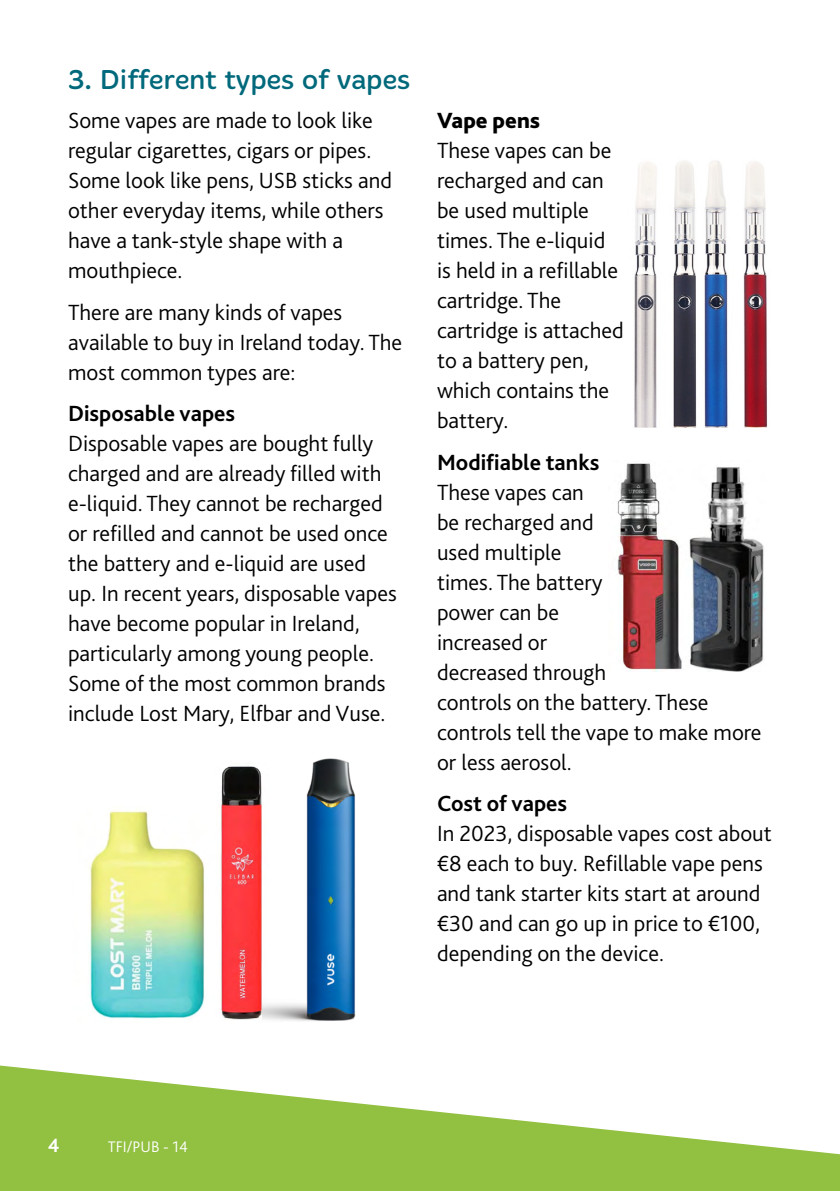
<style>
.page{position:relative;width:840px;height:1191px;background:#fff}
.page>*{position:absolute;margin:0;border:0;box-sizing:border-box;transform-origin:0 0}
.t1{font:300 28px "Merge Pro";color:#00697b}
.t2{font:300 23px/30px "Bliss 2";color:#000}
.t3{font:700 23px "Bliss 2";color:#000}
.t4{font:800 23px "Bliss 2";color:#000}
.t5{font:700 20px "Bliss 2";color:#fff}
.t6{font:300 16px "Bliss 2";color:#fff}
</style>
<div class="page">
<svg style="left:0;top:1065px;width:839px;height:126px;fill:#92c040"></svg>
<img style="left:90px;top:811px;width:115px;height:208px">
<img style="left:221px;top:766px;width:42px;height:254px">
<img style="left:263px;top:758px;width:93px;height:263px">
<img style="left:617px;top:463px;width:65px;height:209px">
<img style="left:689px;top:467px;width:75px;height:205px">
<img style="left:704px;top:161px;width:64px;height:266px">
<img style="left:634px;top:160px;width:63px;height:267px">
<p class="t1" style="left:68px;top:64px;width:343px">3. Different types of vapes</p>
<p class="t2" style="left:68px;top:105px;width:325px">Some vapes are made to look like regular cigarettes, cigars or pipes.<br>Some look like pens, USB sticks and other everyday items, while others have a tank-style shape with a mouthpiece.</p>
<p class="t2" style="left:68px;top:297px;width:335px">There are many kinds of vapes available to buy in Ireland today. The most common types are:</p>
<p class="t3" style="left:68px;top:399px;width:168px">Disposable vapes</p>
<p class="t2" style="left:68px;top:428px;width:330px">Disposable vapes are bought fully charged and are already filled with e-liquid. They cannot be recharged or refilled and cannot be used once the battery and e-liquid are used up. In recent years, disposable vapes have become popular in Ireland, particularly among young people.<br>Some of the most common brands include Lost Mary, Elfbar and Vuse.</p>
<p class="t4" style="left:437px;top:106px;width:105px">Vape pens</p>
<p class="t2" style="left:437px;top:135px;width:188px">These vapes can be recharged and can be used multiple times. The e-liquid is held in a refillable cartridge. The cartridge is attached to a battery pen, which contains the battery.</p>
<p class="t3" style="left:437px;top:448px;width:164px">Modifiable tanks</p>
<p class="t2" style="left:437px;top:476px;width:326px">These vapes can<br>be recharged and<br>used multiple<br>times. The battery<br>power can be<br>increased or<br>decreased through<br>controls on the battery. These controls tell the vape to make more or less aerosol.</p>
<p class="t3" style="left:437px;top:789px;width:132px">Cost of vapes</p>
<p class="t2" style="left:437px;top:818px;width:336px">In 2023, disposable vapes cost about €8 each to buy. Refillable vape pens and tank starter kits start at around €30 and can go up in price to €100, depending on the device.</p>
<p class="t5" style="left:48px;top:1132px;width:13px">4</p>
<p class="t6" style="left:108px;top:1136px;width:81px">TFI/PUB - 14</p>
</div>
